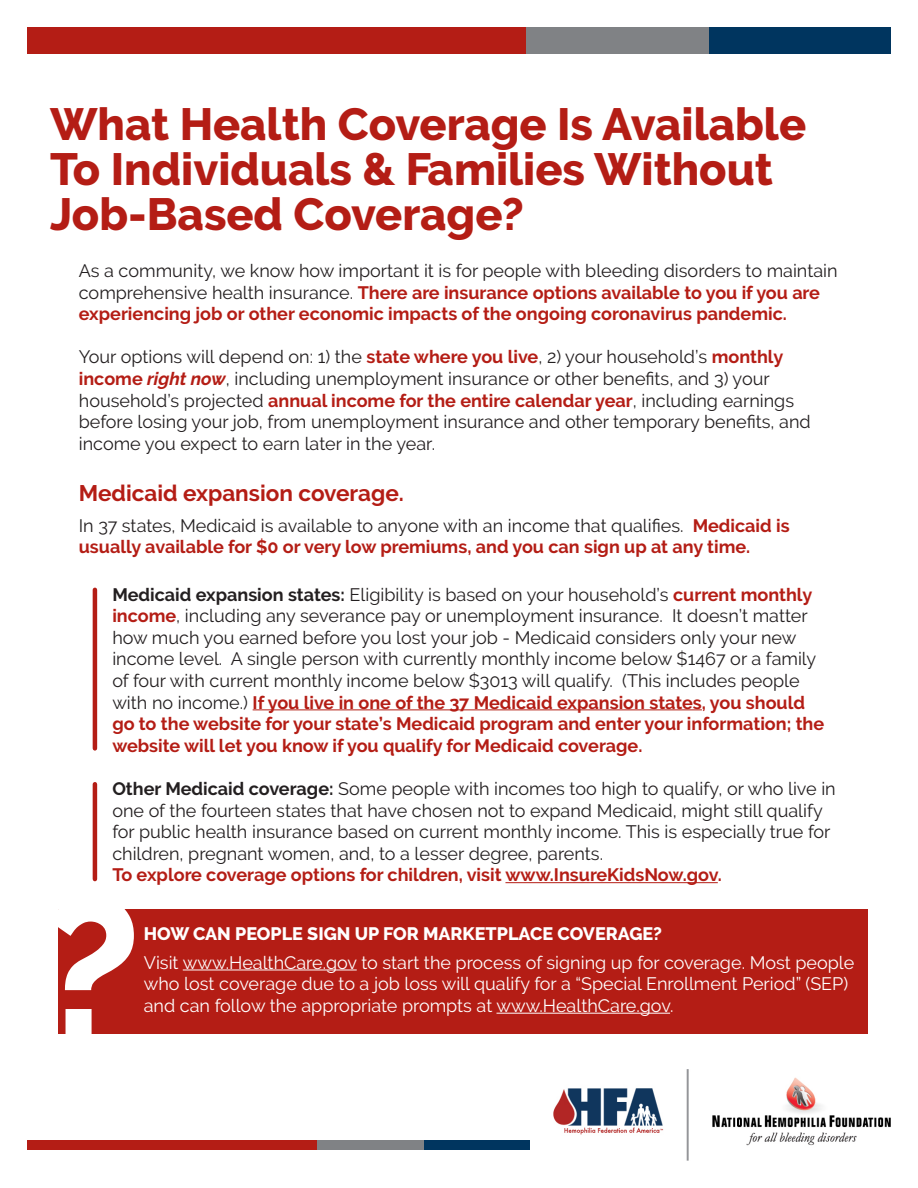
<style>
.page{position:relative;width:918px;height:1188px;background:#fff}
.page>*{position:absolute;margin:0;border:0;box-sizing:border-box;transform-origin:0 0}
.t1{font:800 45px/45px "Raleway";color:#b41d15}
.t2{font:700 22.5px "Raleway";color:#b41d15}
.t3{font:18px/21.6px "Raleway";color:#231f20}
.t4{font:700 18px/21.6px "Raleway";color:#b41d15}
.t5{font:18px/21.6px "Raleway";color:#fff}
.t6{font:800 18px "Raleway";color:#fff}
.s1{font-weight:400;color:#231f20}
.s2{font-weight:700;color:#b41d15}
.s3{font-weight:700;font-style:italic;color:#b41d15}
.s4{font-weight:700}
</style>
<div class="page">
<div style="left:58px;top:909px;width:810px;height:125px;background:#b41d15"></div>
<img style="left:553px;top:1069px;width:338px;height:92px">
<div style="left:27px;top:27px;width:499px;height:27px;background:#b41d15"></div>
<div style="left:526px;top:27px;width:184px;height:27px;background:#808285"></div>
<div style="left:710px;top:27px;width:181px;height:27px;background:#00355f"></div>
<hr style="left:253px;top:709px;width:449px;height:1px;background:#b41d15">
<hr style="left:505px;top:882px;width:213px;height:1px;background:#b41d15">
<hr style="left:183px;top:970px;width:174px;height:1px;background:#fff">
<hr style="left:496px;top:1013px;width:174px;height:1px;background:#fff">
<svg style="left:58px;top:909px;width:76px;height:125px"></svg>
<hr style="left:93px;top:590px;width:4px;height:158px;background:#b41d15">
<hr style="left:93px;top:784px;width:4px;height:95px;background:#b41d15">
<div style="left:27px;top:1140px;width:290px;height:10px;background:#b41d15"></div>
<div style="left:317px;top:1140px;width:107px;height:10px;background:#808285"></div>
<div style="left:424px;top:1140px;width:105px;height:10px;background:#00355f"></div>
<p class="t1" style="left:50px;top:102px;width:758px">What Health Coverage Is Available</p>
<p class="t1" style="left:50px;top:147px;width:725px">To Individuals &amp; Families Without<br>Job-Based Coverage?</p>
<p class="t4" style="left:79px;top:260px;width:760px"><span class="s1">As a community, we know how important it is for people with bleeding disorders to maintain comprehensive health insurance.</span> There are insurance options available to you if you are experiencing job or other economic impacts of the ongoing coronavirus pandemic.</p>
<p class="t3" style="left:79px;top:346px;width:733px">Your options will depend on: 1) the <span class="s2">state where you live</span>, 2) your household’s <span class="s2">monthly income</span> <span class="s3">right now</span>, including unemployment insurance or other benefits, and 3) your household’s projected <span class="s2">annual income for the entire calendar year</span>, including earnings before losing your job, from unemployment insurance and other temporary benefits, and income you expect to earn later in the year.</p>
<p class="t2" style="left:79px;top:480px;width:327px">Medicaid expansion coverage.</p>
<p class="t4" style="left:79px;top:515px;width:712px"><span class="s1">In 37 states, Medicaid is available to anyone with an income that qualifies.</span> Medicaid is usually available for $0 or very low premiums, and you can sign up at any time.</p>
<p class="t3" style="left:112px;top:583px;width:713px"><span class="s4">Medicaid expansion states:</span> Eligibility is based on your household’s <span class="s2">current monthly income</span>, including any severance pay or unemployment insurance. It doesn’t matter how much you earned before you lost your job - Medicaid considers only your new income level. A single person with currently monthly income below $1467 or a family of four with current monthly income below $3013 will qualify. (This includes people with no income.) <span class="s2">If you live in one of the 37 Medicaid expansion states, you should go to the website for your state’s Medicaid program and enter your information; the website will let you know if you qualify for Medicaid coverage.</span></p>
<p class="t3" style="left:112px;top:778px;width:725px"><span class="s4">Other Medicaid coverage:</span> Some people with incomes too high to qualify, or who live in one of the fourteen states that have chosen not to expand Medicaid, might still qualify for public health insurance based on current monthly income. This is especially true for children, pregnant women, and, to a lesser degree, parents.</p>
<p class="t4" style="left:112px;top:864px;width:611px">To explore coverage options for children, visit www.InsureKidsNow.gov.</p>
<p class="t6" style="left:144px;top:923px;width:520px">HOW CAN PEOPLE SIGN UP FOR MARKETPLACE COVERAGE?</p>
<p class="t5" style="left:144px;top:951px;width:712px">Visit www.HealthCare.gov to start the process of signing up for coverage. Most people who lost coverage due to a job loss will qualify for a “Special Enrollment Period” (SEP) and can follow the appropriate prompts at www.HealthCare.gov.</p>
</div>
